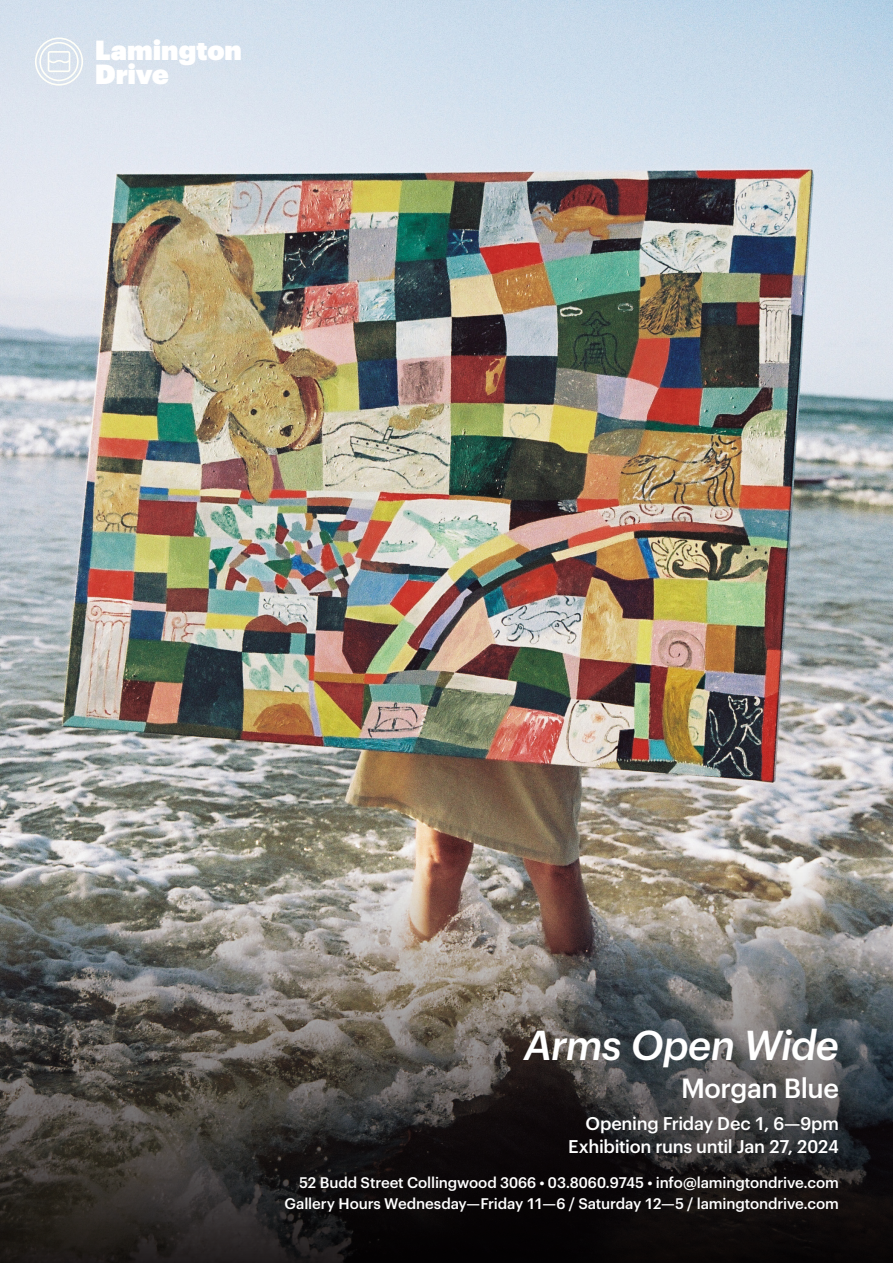
<style>
.page{position:relative;width:893px;height:1263px;background:#fff}
.page>*{position:absolute;margin:0;border:0;box-sizing:border-box;transform-origin:0 0}
.t1{font:italic 500 40.95px "Graphik";letter-spacing:-.02em;color:#fff}
.t2{font:27.15px "Graphik Super";color:#fff}
.t3{font:500 27.15px "Graphik";letter-spacing:-.015em;color:#fff}
.t4{font:500 18px/23.2px "Graphik";letter-spacing:-.02em;color:#fff;text-align:right}
.t5{font:500 15px "Graphik";letter-spacing:-.01em;color:#fff}
</style>
<div class="page">
<img style="left:0;top:0;width:893px;height:782px">
<img style="left:0;top:782px;width:893px;height:481px">
<svg style="left:35px;top:37px;width:48px;height:49px"></svg>
<p class="t2" style="left:95px;top:29px;width:149px">Lamington</p>
<p class="t2" style="left:95px;top:53px;width:76px">Drive</p>
<p class="t1" style="left:524px;top:1014px;width:316px">Arms Open Wide</p>
<p class="t3" style="left:681px;top:1067px;width:159px">Morgan Blue</p>
<p class="t4" style="left:568px;top:1110px;width:272px">Opening Friday Dec 1, 6—9pm<br>Exhibition runs until Jan 27, 2024</p>
<p class="t5" style="left:299px;top:1171px;width:541px">52 Budd Street Collingwood 3066 • 03.8060.9745 • info@lamingtondrive.com</p>
<p class="t5" style="left:285px;top:1192px;width:556px">Gallery Hours Wednesday—Friday 11—6 / Saturday 12—5 / lamingtondrive.com</p>
</div>
